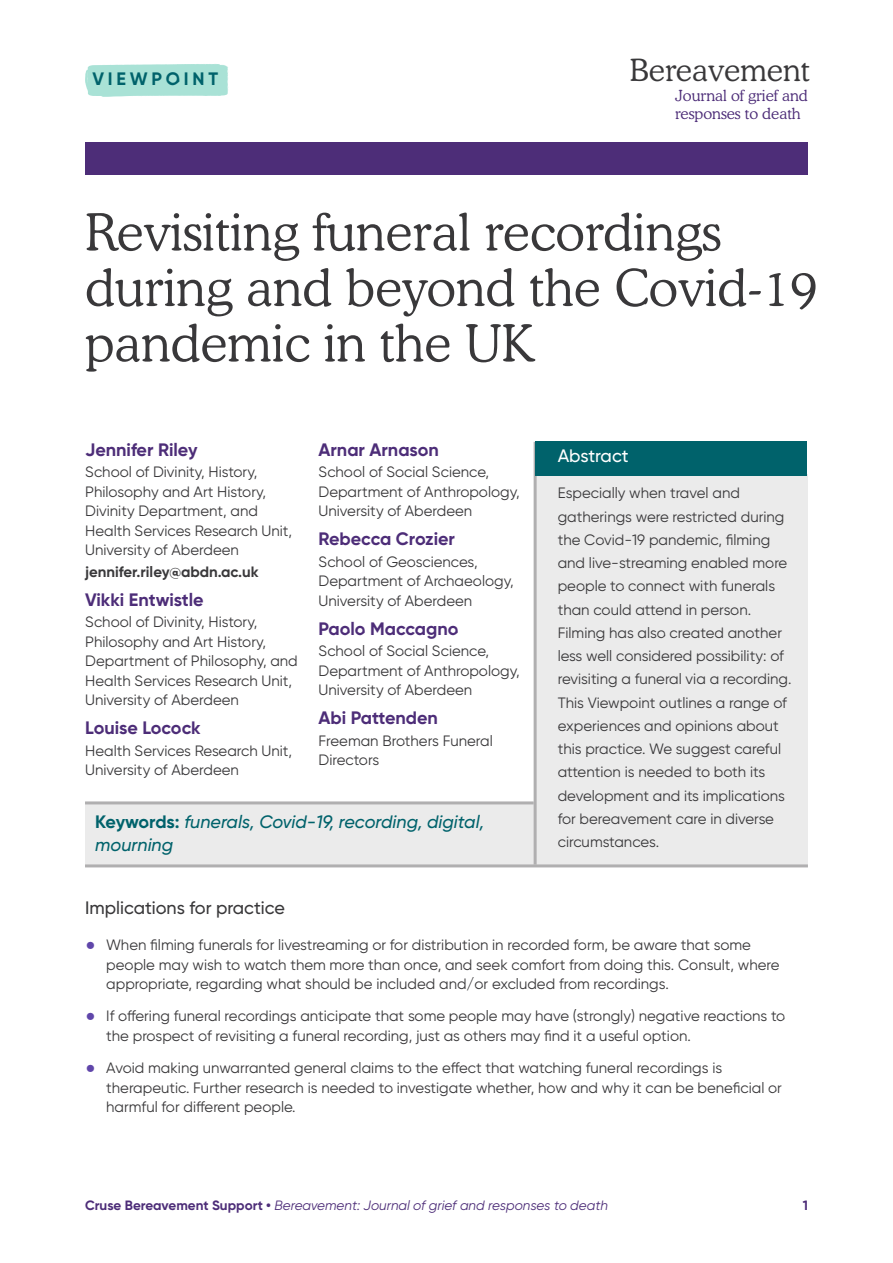
<style>
.page{position:relative;width:893px;height:1263px;background:#fff}
.page>*{position:absolute;margin:0;border:0;box-sizing:border-box;transform-origin:0 0}
.t1{font:300 51px/55.5px "Cooper BT";color:#39383a}
.t2{font:300 30.6px "Cooper BT";color:#39383a}
.t3{font:700 18px "Gilroy";color:#4d2d78}
.t4{font:italic 500 18px/22.5px "Gilroy";color:#00626b}
.t5{font:500 18px "Gilroy";color:#39383a}
.t6{font:700 18px "Gilroy";letter-spacing:.21em;color:#00626b}
.t7{font:500 18px "Gilroy";color:#fff}
.t8{font:300 15.3px/18.3px "Cooper BT";color:#4d2d78}
.t9{font:15px/19.5px "Gilroy";color:#39383a}
.t10{font:700 15px "Gilroy";color:#39383a}
.t11{font:italic 13.5px "Gilroy";color:#4d2d78}
.t12{font:700 13.5px "Gilroy";color:#4d2d78}
.s1{font-weight:700;font-style:normal}
.s2{font-size:36px;color:#6046aa}
</style>
<div class="page">
<div style="left:85px;top:142px;width:723px;height:32px;background:#4d2d78"></div>
<svg style="left:85px;top:64px;width:143px;height:33px;background:#aee3d8"></svg>
<div style="left:85px;top:803px;width:449px;height:63px;background:#ebebeb"></div>
<div style="left:537px;top:474px;width:271px;height:391px;background:#ebebeb"></div>
<hr style="left:534px;top:442px;width:3px;height:423px;background:#b0afb0">
<hr style="left:85px;top:801px;width:449px;height:3px;background:#b0afb0">
<hr style="left:85px;top:864px;width:723px;height:3px;background:#b0afb0">
<div style="left:535px;top:442px;width:271px;height:34px;background:#00626b"></div>
<p class="t6" style="left:92px;top:68px;width:127px">VIEWPOINT</p>
<h2 class="t2" style="left:630px;top:59px;width:182px">Bereavement</h2>
<p class="t8" style="left:675px;top:88px;width:134px">Journal of grief and responses to death</p>
<h1 class="t1" style="left:85px;top:209px;width:734px">Revisiting funeral recordings during and beyond the Covid-19 pandemic in the UK</h1>
<p class="t3" style="left:85px;top:438px;width:114px">Jennifer Riley</p>
<p class="t9" style="left:85px;top:462px;width:208px">School of Divinity, History,<br>Philosophy and Art History,<br>Divinity Department, and<br>Health Services Research Unit,<br>University of Aberdeen</p>
<p class="t10" style="left:85px;top:562px;width:175px">jennifer.riley@abdn.ac.uk</p>
<p class="t3" style="left:85px;top:588px;width:120px">Vikki Entwistle</p>
<p class="t9" style="left:85px;top:612px;width:214px">School of Divinity, History,<br>Philosophy and Art History,<br>Department of Philosophy, and<br>Health Services Research Unit,<br>University of Aberdeen</p>
<p class="t3" style="left:85px;top:717px;width:117px">Louise Locock</p>
<p class="t9" style="left:85px;top:741px;width:208px">Health Services Research Unit,<br>University of Aberdeen</p>
<p class="t3" style="left:319px;top:438px;width:122px">Arnar Arnason</p>
<p class="t9" style="left:319px;top:462px;width:203px">School of Social Science,<br>Department of Anthropology,<br>University of Aberdeen</p>
<p class="t3" style="left:319px;top:528px;width:138px">Rebecca Crozier</p>
<p class="t9" style="left:319px;top:552px;width:197px">School of Geosciences,<br>Department of Archaeology,<br>University of Aberdeen</p>
<p class="t3" style="left:319px;top:617px;width:142px">Paolo Maccagno</p>
<p class="t9" style="left:319px;top:641px;width:203px">School of Social Science,<br>Department of Anthropology,<br>University of Aberdeen</p>
<p class="t3" style="left:319px;top:706px;width:121px">Abi Pattenden</p>
<p class="t9" style="left:319px;top:730px;width:176px">Freeman Brothers Funeral<br>Directors</p>
<p class="t4" style="left:95px;top:811px;width:390px"><span class="s1">Keywords:</span> funerals, Covid-19, recording, digital, mourning</p>
<p class="t7" style="left:558px;top:445px;width:72px">Abstract</p>
<p class="t9" style="left:558px;top:481px;width:235px;line-height:23.2px">Especially when travel and gatherings were restricted during the Covid-19 pandemic, filming and live-streaming enabled more people to connect with funerals than could attend in person.<br>Filming has also created another less well considered possibility: of revisiting a funeral via a recording.<br>This Viewpoint outlines a range of experiences and opinions about this practice. We suggest careful attention is needed to both its development and its implications for bereavement care in diverse circumstances.</p>
<p class="t5" style="left:85px;top:896px;width:202px">Implications for practice</p>
<p class="t9" style="left:106px;top:935px;width:675px;text-indent:-21px"><span class="s2">•</span> When filming funerals for livestreaming or for distribution in recorded form, be aware that some people may wish to watch them more than once, and seek comfort from doing this. Consult, where appropriate, regarding what should be included and/or excluded from recordings.</p>
<p class="t9" style="left:106px;top:1006px;width:681px;text-indent:-21px"><span class="s2">•</span> If offering funeral recordings anticipate that some people may have (strongly) negative reactions to the prospect of revisiting a funeral recording, just as others may find it a useful option.</p>
<p class="t9" style="left:106px;top:1058px;width:677px;text-indent:-21px"><span class="s2">•</span> Avoid making unwarranted general claims to the effect that watching funeral recordings is therapeutic. Further research is needed to investigate whether, how and why it can be beneficial or harmful for different people.</p>
<p class="t11" style="left:85px;top:1197px;width:524px"><span class="s1">Cruse Bereavement Support •</span> Bereavement: Journal of grief and responses to death</p>
<p class="t12" style="left:803px;top:1196px;width:7px">1</p>
</div>
